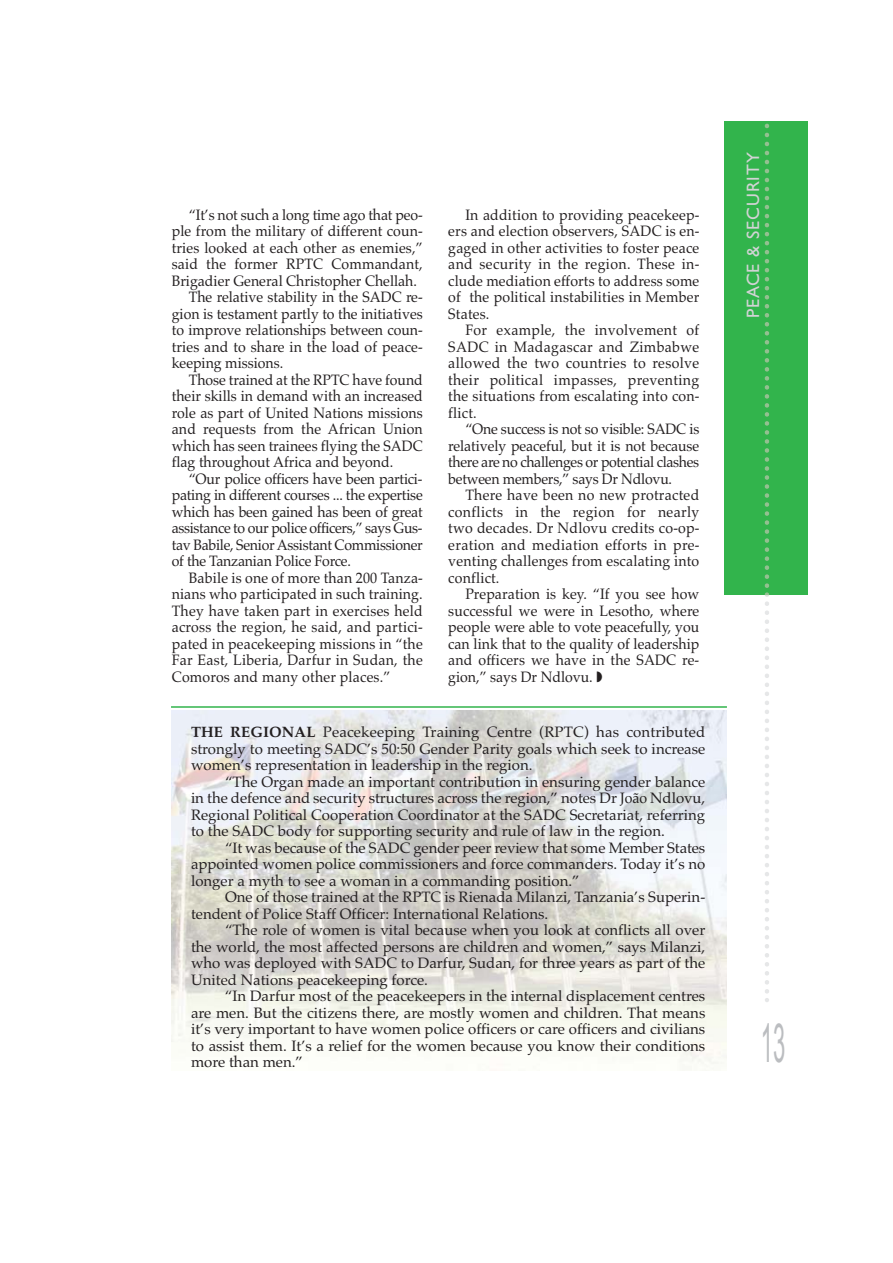
<style>
.page{position:relative;width:893px;height:1263px;background:#fff}
.page>*{position:absolute;margin:0;border:0;box-sizing:border-box;transform-origin:0 0}
.t1{font:54px "Arial Narrow";color:#bbbdc0;scale:.5 1}
.t2{font:18px "Gill Sans";letter-spacing:.05em;color:#d1d3d4}
.t3{font:15px/16.5px "Palatino";color:#231f20;text-align:justify;scale:.94 1}
.t4{font:15px/16.5px "Palatino";color:#231f20;text-align:justify}
.t5{font:15px "Palatino";letter-spacing:.02em;color:#231f20;scale:.94 1}
.t6{font:15px "Palatino";letter-spacing:-.025em;color:#231f20;scale:.94 1}
.t7{font:15px "Palatino";letter-spacing:-.02em;color:#231f20;scale:.94 1}
.s1{font-weight:700}
</style>
<div class="page">
<div style="left:724px;top:121px;width:84px;height:474px;background:#32b44c"></div>
<svg style="left:764px;top:123px;width:5px;height:879px"></svg>
<img style="left:172px;top:710px;width:555px;height:220px">
<img style="left:171px;top:930px;width:556px;height:141px">
<hr style="left:171px;top:706px;width:556px;height:2px;background:#32b44c">
<p class="t3" style="left:189px;top:208px;width:250px">“It’s not such a long time ago that peo-</p>
<p class="t3" style="left:172px;top:225px;width:268px">ple from the military of different coun-</p>
<p class="t3" style="left:172px;top:241px;width:268px">tries looked at each other as enemies,”</p>
<p class="t3" style="left:172px;top:258px;width:268px">said the former RPTC Commandant,</p>
<p class="t3" style="left:172px;top:274px;width:262px">Brigadier General Christopher Chellah.</p>
<p class="t3" style="left:189px;top:291px;width:250px">The relative stability in the SADC re-</p>
<p class="t3" style="left:172px;top:307px;width:268px">gion is testament partly to the initiatives</p>
<p class="t3" style="left:172px;top:324px;width:268px">to improve relationships between coun-</p>
<p class="t3" style="left:172px;top:340px;width:268px">tries and to share in the load of peace-</p>
<p class="t3" style="left:172px;top:357px;width:120px">keeping missions.</p>
<p class="t3" style="left:189px;top:373px;width:250px">Those trained at the RPTC have found</p>
<p class="t3" style="left:172px;top:390px;width:268px">their skills in demand with an increased</p>
<p class="t3" style="left:172px;top:406px;width:268px">role as part of United Nations missions</p>
<p class="t3" style="left:172px;top:423px;width:268px">and requests from the African Union</p>
<p class="t3" style="left:172px;top:439px;width:268px">which has seen trainees flying the SADC</p>
<p class="t3" style="left:172px;top:456px;width:237px">flag throughout Africa and beyond.</p>
<p class="t3" style="left:189px;top:472px;width:250px">“Our police officers have been partici-</p>
<p class="t3" style="left:172px;top:489px;width:268px">pating in different courses ... the expertise</p>
<p class="t3" style="left:172px;top:505px;width:268px">which has been gained has been of great</p>
<p class="t6" style="left:172px;top:522px;width:268px">assistance to our police officers,” says Gus-</p>
<p class="t7" style="left:172px;top:539px;width:268px">tav Babile, Senior Assistant Commissioner</p>
<p class="t3" style="left:172px;top:555px;width:192px">of the Tanzanian Police Force.</p>
<p class="t3" style="left:189px;top:571px;width:251px">Babile is one of more than 200 Tanza-</p>
<p class="t3" style="left:172px;top:588px;width:268px">nians who participated in such training.</p>
<p class="t3" style="left:172px;top:604px;width:268px">They have taken part in exercises held</p>
<p class="t5" style="left:172px;top:621px;width:269px">across the region, he said, and partici-</p>
<p class="t3" style="left:172px;top:637px;width:268px">pated in peacekeeping missions in “the</p>
<p class="t5" style="left:172px;top:654px;width:268px">Far East, Liberia, Darfur in Sudan, the</p>
<p class="t3" style="left:172px;top:670px;width:234px">Comoros and many other places.”</p>
<p class="t3" style="left:448px;top:208px;width:269px;text-indent:17px">In addition to providing peacekeep&shy;ers and election observers, SADC is en&shy;gaged in other activities to foster peace and security in the region. These in&shy;clude mediation efforts to address some of the political instabilities in Member States.</p>
<p class="t3" style="left:448px;top:324px;width:269px;text-indent:17px">For example, the involvement of SADC in Madagascar and Zimbabwe allowed the two countries to resolve their political impasses, preventing the situations from escalating into con&shy;flict.</p>
<p class="t3" style="left:448px;top:423px;width:268px;text-indent:17px">“One success is not so visible: SADC is relatively peaceful, but it is not because there are no challenges or potential clashes between members,” says Dr Ndlovu.</p>
<p class="t3" style="left:448px;top:489px;width:269px;text-indent:17px">There have been no new protracted conflicts in the region for nearly two decades. Dr Ndlovu credits co-op&shy;eration and mediation efforts in pre&shy;venting challenges from escalating into conflict.</p>
<p class="t3" style="left:448px;top:588px;width:268px;text-indent:17px">Preparation is key. “If you see how successful we were in Lesotho, where people were able to vote peacefully, you can link that to the quality of leadership and officers we have in the SADC re&shy;gion,” says Dr Ndlovu.</p>
<p class="t4" style="left:191px;top:726px;width:516px"><span class="s1">THE REGIONAL</span> Peacekeeping Training Centre (RPTC) has contributed strongly to meeting SADC’s 50:50 Gender Parity goals which seek to increase women’s representation in leadership in the region.</p>
<p class="t4" style="left:191px;top:775px;width:516px;text-indent:34px">“The Organ made an important contribution in ensuring gender balance in the defence and security structures across the region,” notes Dr João Ndlovu, Regional Political Cooperation Coordinator at the SADC Secretariat, referring to the SADC body for supporting security and rule of law in the region.</p>
<p class="t4" style="left:191px;top:841px;width:516px;text-indent:34px">“It was because of the SADC gender peer review that some Member States appointed women police commissioners and force commanders. Today it’s no longer a myth to see a woman in a commanding position.”</p>
<p class="t4" style="left:191px;top:891px;width:516px;text-indent:34px">One of those trained at the RPTC is Rienada Milanzi, Tanzania’s Superin&shy;tendent of Police Staff Officer: International Relations.</p>
<p class="t4" style="left:191px;top:924px;width:516px;text-indent:34px">“The role of women is vital because when you look at conflicts all over the world, the most affected persons are children and women,” says Milanzi, who was deployed with SADC to Darfur, Sudan, for three years as part of the United Nations peacekeeping force.</p>
<p class="t4" style="left:191px;top:990px;width:516px;text-indent:34px">“In Darfur most of the peacekeepers in the internal displacement centres are men. But the citizens there, are mostly women and children. That means it’s very important to have women police officers or care officers and civilians to assist them. It’s a relief for the women because you know their conditions more than men.”</p>
<p class="t2" style="left:746px;top:318px;width:167px;rotate:-90deg">PEACE &amp; SECURITY</p>
<h1 class="t1" style="left:760px;top:1012px;width:51px">13</h1>
</div>
